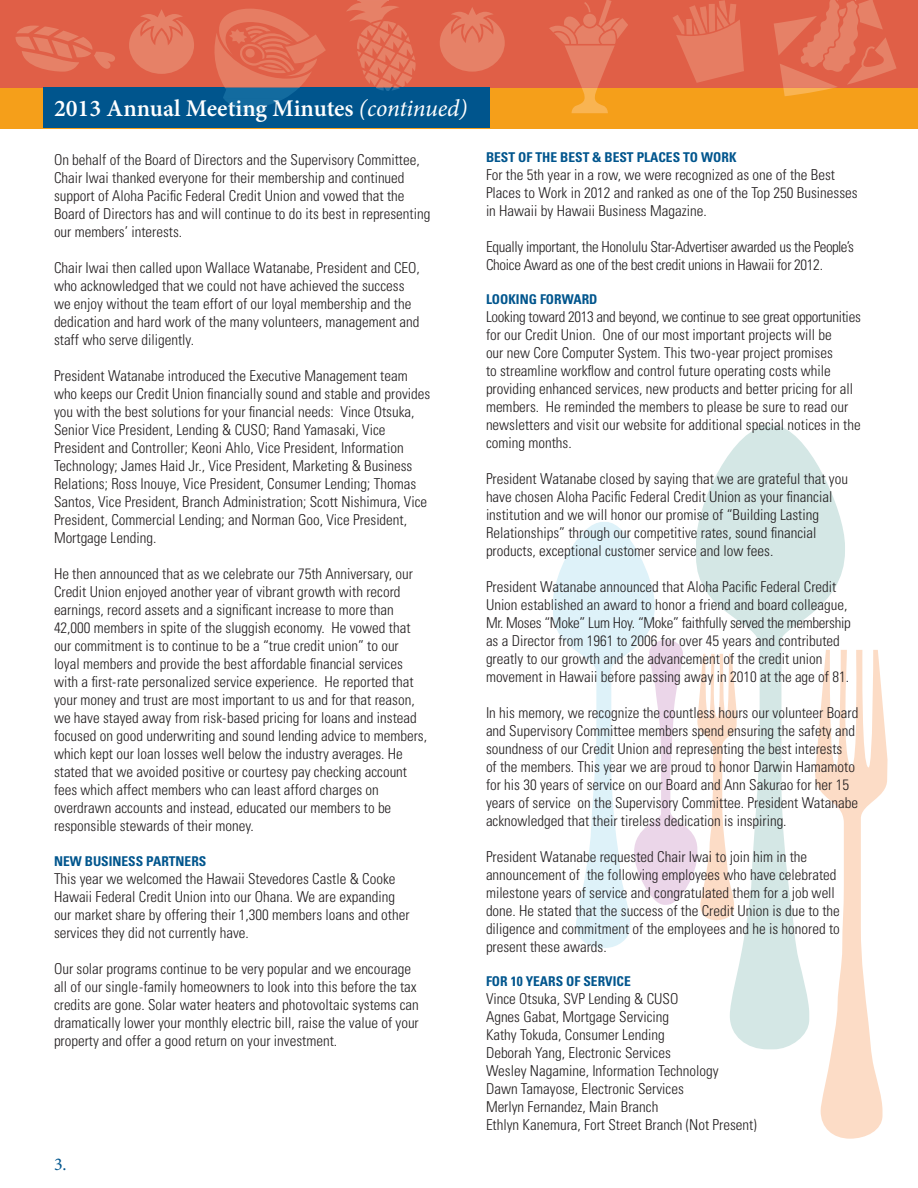
<style>
.page{position:relative;width:918px;height:1188px;background:#fff}
.page>*{position:absolute;margin:0;border:0;box-sizing:border-box;transform-origin:0 0}
.t1{font:600 24px "Minion Pro";color:#fff}
.t2{font:18px "Minion Pro";color:#00558d}
.t3{font:300 condensed 15px/18px "Univers LT Std";color:#231f20}
.t4{font:300 condensed 15px/18px "Univers LT Std";letter-spacing:-.02em;color:#231f20}
.t5{font:700 condensed 13.5px "Univers LT Std";color:#00558d}
.s1{font-weight:400;font-style:italic}
</style>
<div class="page">
<div style="left:0;top:88px;width:918px;height:40px;background:#f59f1a"></div>
<svg style="left:699px;top:426px;width:146px;height:623px;fill:#d4e7e5"></svg>
<svg style="left:553px;top:522px;width:184px;height:426px"></svg>
<svg style="left:813px;top:650px;width:75px;height:489px"></svg>
<div style="left:0;top:0;width:918px;height:88px;background:#e05f47"></div>
<svg style="left:774px;top:0;width:122px;height:96px"></svg>
<svg style="left:549px;top:0;width:79px;height:113px"></svg>
<div style="left:583px;top:14px;width:13px;height:13px;background:#e68167;border-radius:50%"></div>
<svg style="left:673px;top:0;width:71px;height:83px"></svg>
<svg style="left:129px;top:9px;width:65px;height:65px"></svg>
<svg style="left:440px;top:7px;width:65px;height:65px"></svg>
<svg style="left:16px;top:26px;width:99px;height:46px"></svg>
<div style="left:44px;top:88px;width:446px;height:40px;background:#00558d"></div>
<svg style="left:211px;top:9px;width:115px;height:105px"></svg>
<svg style="left:346px;top:0;width:70px;height:91px"></svg>
<h1 class="t1" style="left:54px;top:99px;width:415px">2013 Annual Meeting Minutes <span class="s1">(continued)</span></h1>
<p class="t3" style="left:54px;top:152px;width:378px">On behalf of the Board of Directors and the Supervisory Committee, Chair Iwai thanked everyone for their membership and continued support of Aloha Pacific Federal Credit Union and vowed that the Board of Directors has and will continue to do its best in representing our members’ interests.</p>
<p class="t3" style="left:54px;top:260px;width:367px">Chair Iwai then called upon Wallace Watanabe, President and CEO, who acknowledged that we could not have achieved the success we enjoy without the team effort of our loyal membership and the dedication and hard work of the many volunteers, management and staff who serve diligently.</p>
<p class="t3" style="left:54px;top:368px;width:378px">President Watanabe introduced the Executive Management team who keeps our Credit Union financially sound and stable and provides you with the best solutions for your financial needs: Vince Otsuka, Senior Vice President, Lending &amp; CUSO; Rand Yamasaki, Vice President and Controller; Keoni Ahlo, Vice President, Information Technology; James Haid Jr., Vice President, Marketing &amp; Business Relations; Ross Inouye, Vice President, Consumer Lending; Thomas Santos, Vice President, Branch Administration; Scott Nishimura, Vice President, Commercial Lending; and Norman Goo, Vice President, Mortgage Lending.</p>
<p class="t3" style="left:54px;top:566px;width:375px">He then announced that as we celebrate our 75th Anniversary, our Credit Union enjoyed another year of vibrant growth with record earnings, record assets and a significant increase to more than 42,000 members in spite of the sluggish economy. He vowed that our commitment is to continue to be a “true credit union” to our loyal members and provide the best affordable financial services with a first-rate personalized service experience. He reported that your money and trust are most important to us and for that reason, we have stayed away from risk-based pricing for loans and instead focused on good underwriting and sound lending advice to members, which kept our loan losses well below the industry averages. He stated that we avoided positive or courtesy pay checking account fees which affect members who can least afford charges on overdrawn accounts and instead, educated our members to be responsible stewards of their money.</p>
<p class="t5" style="left:54px;top:855px;width:154px">NEW BUSINESS PARTNERS</p>
<p class="t3" style="left:54px;top:870px;width:357px">This year we welcomed the Hawaii Stevedores Castle &amp; Cooke Hawaii Federal Credit Union into our Ohana. We are expanding our market share by offering their 1,300 members loans and other services they did not currently have.</p>
<p class="t3" style="left:54px;top:960px;width:366px">Our solar programs continue to be very popular and we encourage all of our single-family homeowners to look into this before the tax credits are gone. Solar water heaters and photovoltaic systems can dramatically lower your monthly electric bill, raise the value of your property and offer a good return on your investment.</p>
<p class="t2" style="left:54px;top:1153px;width:14px">3.</p>
<p class="t5" style="left:486px;top:151px;width:252px">BEST OF THE BEST &amp; BEST PLACES TO WORK</p>
<p class="t3" style="left:486px;top:166px;width:373px">For the 5th year in a row, we were recognized as one of the Best<br>Places to Work in 2012 and ranked as one of the Top 250 Businesses in Hawaii by Hawaii Business Magazine.</p>
<p class="t4" style="left:486px;top:238px;width:370px">Equally important, the Honolulu Star-Advertiser awarded us the People’s<br>Choice Award as one of the best credit unions in Hawaii for 2012.</p>
<p class="t5" style="left:486px;top:293px;width:113px">LOOKING FORWARD</p>
<p class="t3" style="left:486px;top:308px;width:376px">Looking toward 2013 and beyond, we continue to see great opportunities for our Credit Union. One of our most important projects will be<br>our new Core Computer System. This two-year project promises<br>to streamline workflow and control future operating costs while providing enhanced services, new products and better pricing for all members. He reminded the members to please be sure to read our newsletters and visit our website for additional special notices in the coming months.</p>
<p class="t3" style="left:486px;top:470px;width:364px">President Watanabe closed by saying that we are grateful that you have chosen Aloha Pacific Federal Credit Union as your financial institution and we will honor our promise of “Building Lasting Relationships” through our competitive rates, sound financial products, exceptional customer service and low fees.</p>
<p class="t3" style="left:486px;top:578px;width:366px">President Watanabe announced that Aloha Pacific Federal Credit Union established an award to honor a friend and board colleague, Mr. Moses “Moke” Lum Hoy. “Moke” faithfully served the membership as a Director from 1961 to 2006 for over 45 years and contributed greatly to our growth and the advancement of the credit union movement in Hawaii before passing away in 2010 at the age of 81.</p>
<p class="t3" style="left:486px;top:704px;width:374px">In his memory, we recognize the countless hours our volunteer Board and Supervisory Committee members spend ensuring the safety and soundness of our Credit Union and representing the best interests<br>of the members. This year we are proud to honor Darwin Hamamoto for his 30 years of service on our Board and Ann Sakurao for her 15 years of service on the Supervisory Committee. President Watanabe acknowledged that their tireless dedication is inspiring.</p>
<p class="t3" style="left:486px;top:848px;width:355px">President Watanabe requested Chair Iwai to join him in the announcement of the following employees who have celebrated milestone years of service and congratulated them for a job well done. He stated that the success of the Credit Union is due to the diligence and commitment of the employees and he is honored to present these awards.</p>
<p class="t5" style="left:486px;top:975px;width:146px">FOR 10 YEARS OF SERVICE</p>
<p class="t3" style="left:486px;top:990px;width:272px">Vince Otsuka, SVP Lending &amp; CUSO<br>Agnes Gabat, Mortgage Servicing<br>Kathy Tokuda, Consumer Lending<br>Deborah Yang, Electronic Services<br>Wesley Nagamine, Information Technology<br>Dawn Tamayose, Electronic Services<br>Merlyn Fernandez, Main Branch<br>Ethlyn Kanemura, Fort Street Branch (Not Present)</p>
</div>
